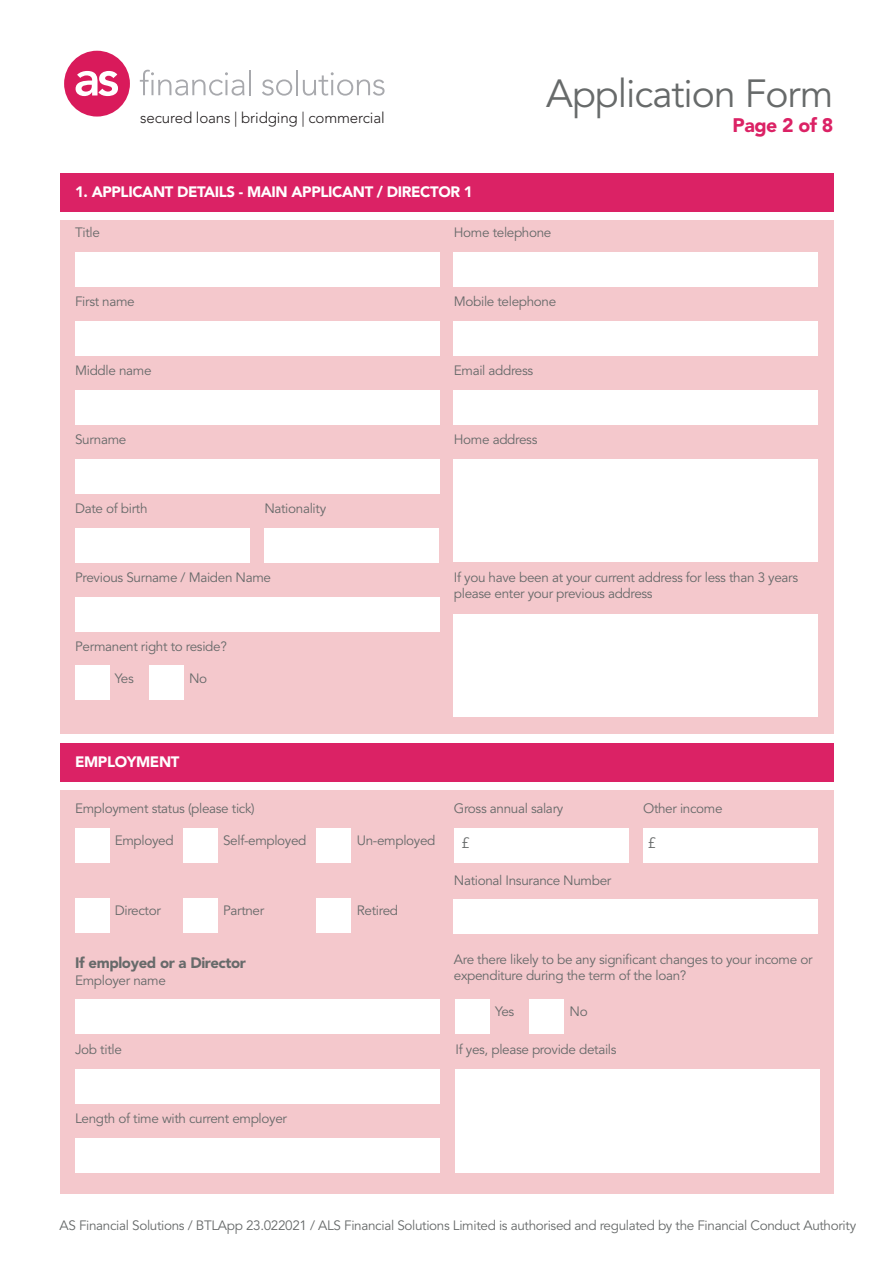
<style>
.page{position:relative;width:893px;height:1263px;background:#fff}
.page>*{position:absolute;margin:0;border:0;box-sizing:border-box;transform-origin:0 0}
.t1{font:39px "Avenir LT Std";letter-spacing:-.025em;color:#676a6a}
.t2{font:900 19.5px "Avenir LT Std";letter-spacing:-.025em;color:#db2265}
.t3{font:300 15.15px "Avenir LT Std";letter-spacing:-.01em;color:#231f20}
.t4{font:900 15px "Avenir LT Std";letter-spacing:-.025em;color:#fff}
.t5{font:900 15px "Avenir LT Std";letter-spacing:-.025em;color:#676a6a}
.t6{font:15px "Avenir LT Std";color:#676a6a}
.t7{font:13.5px/16.2px "Avenir LT Std";letter-spacing:-.025em;color:#676a6a}
</style>
<div class="page">
<div style="left:60px;top:791px;width:773px;height:403px;background:#f4c8cc"></div>
<div style="left:454px;top:828px;width:175px;height:34px;background:#fff"></div>
<div style="left:454px;top:900px;width:364px;height:34px;background:#fff"></div>
<div style="left:60px;top:173px;width:773px;height:38px;background:#db2265"></div>
<div style="left:60px;top:220px;width:773px;height:514px;background:#f4c8cc"></div>
<div style="left:75px;top:253px;width:364px;height:34px;background:#fff"></div>
<div style="left:454px;top:253px;width:364px;height:34px;background:#fff"></div>
<div style="left:75px;top:321px;width:364px;height:34px;background:#fff"></div>
<div style="left:454px;top:321px;width:364px;height:34px;background:#fff"></div>
<div style="left:75px;top:390px;width:364px;height:34px;background:#fff"></div>
<div style="left:454px;top:390px;width:364px;height:34px;background:#fff"></div>
<div style="left:75px;top:459px;width:364px;height:34px;background:#fff"></div>
<div style="left:454px;top:459px;width:364px;height:103px;background:#fff"></div>
<div style="left:75px;top:528px;width:175px;height:34px;background:#fff"></div>
<div style="left:264px;top:528px;width:175px;height:34px;background:#fff"></div>
<div style="left:75px;top:666px;width:34px;height:34px;background:#fff"></div>
<div style="left:149px;top:666px;width:34px;height:34px;background:#fff"></div>
<div style="left:454px;top:614px;width:364px;height:103px;background:#fff"></div>
<div style="left:60px;top:743px;width:773px;height:38px;background:#db2265"></div>
<div style="left:75px;top:828px;width:34px;height:34px;background:#fff"></div>
<div style="left:183px;top:828px;width:34px;height:34px;background:#fff"></div>
<div style="left:317px;top:828px;width:34px;height:34px;background:#fff"></div>
<div style="left:75px;top:898px;width:34px;height:34px;background:#fff"></div>
<div style="left:183px;top:898px;width:34px;height:34px;background:#fff"></div>
<div style="left:317px;top:898px;width:34px;height:34px;background:#fff"></div>
<div style="left:75px;top:1000px;width:364px;height:34px;background:#fff"></div>
<div style="left:75px;top:1069px;width:364px;height:34px;background:#fff"></div>
<div style="left:75px;top:1138px;width:364px;height:34px;background:#fff"></div>
<div style="left:455px;top:999px;width:35px;height:34px;background:#fff"></div>
<div style="left:530px;top:999px;width:34px;height:34px;background:#fff"></div>
<div style="left:455px;top:1069px;width:364px;height:103px;background:#fff"></div>
<div style="left:75px;top:597px;width:364px;height:34px;background:#fff"></div>
<div style="left:643px;top:828px;width:175px;height:34px;background:#fff"></div>
<div style="left:64px;top:51px;width:66px;height:66px;background:#d91a5b;border-radius:50%"></div>
<svg style="left:140px;top:70px;width:104px;height:26px"></svg>
<hr style="left:249px;top:70px;width:2px;height:25px;background:#a8a9ad">
<svg style="left:262px;top:79px;width:30px;height:17px"></svg>
<hr style="left:296px;top:70px;width:2px;height:25px;background:#a8a9ad">
<svg style="left:303px;top:72px;width:82px;height:24px"></svg>
<svg style="left:76px;top:71px;width:42px;height:25px"></svg>
<p class="t3" style="left:140px;top:109px;width:246px">secured loans | bridging | commercial</p>
<p class="t1" style="left:546px;top:71px;width:289px">Application Form</p>
<p class="t2" style="left:733px;top:114px;width:102px">Page 2 of 8</p>
<p class="t4" style="left:75px;top:183px;width:399px">1. APPLICANT DETAILS - MAIN APPLICANT / DIRECTOR 1</p>
<p class="t7" style="left:75px;top:225px;width:26px">Title</p>
<p class="t7" style="left:454px;top:225px;width:99px">Home telephone</p>
<p class="t7" style="left:75px;top:294px;width:61px">First name</p>
<p class="t7" style="left:454px;top:294px;width:104px">Mobile telephone</p>
<p class="t7" style="left:75px;top:363px;width:78px">Middle name</p>
<p class="t7" style="left:454px;top:363px;width:81px">Email address</p>
<p class="t7" style="left:75px;top:432px;width:53px">Surname</p>
<p class="t7" style="left:454px;top:432px;width:85px">Home address</p>
<p class="t7" style="left:75px;top:500px;width:74px">Date of birth</p>
<p class="t7" style="left:264px;top:500px;width:63px">Nationality</p>
<p class="t7" style="left:75px;top:569px;width:198px">Previous Surname / Maiden Name</p>
<p class="t7" style="left:75px;top:638px;width:153px">Permanent right to reside?</p>
<p class="t7" style="left:115px;top:670px;width:21px">Yes</p>
<p class="t7" style="left:189px;top:670px;width:20px">No</p>
<p class="t7" style="left:454px;top:569px;width:346px">If you have been at your current address for less than 3 years please enter your previous address</p>
<p class="t4" style="left:75px;top:753px;width:106px">EMPLOYMENT</p>
<p class="t7" style="left:75px;top:801px;width:181px">Employment status (please tick)</p>
<p class="t7" style="left:115px;top:833px;width:60px">Employed</p>
<p class="t7" style="left:223px;top:833px;width:85px">Self-employed</p>
<p class="t7" style="left:357px;top:833px;width:80px">Un-employed</p>
<p class="t7" style="left:115px;top:903px;width:48px">Director</p>
<p class="t7" style="left:223px;top:903px;width:43px">Partner</p>
<p class="t7" style="left:357px;top:903px;width:43px">Retired</p>
<p class="t5" style="left:75px;top:954px;width:172px">If employed or a Director</p>
<p class="t7" style="left:75px;top:972px;width:92px">Employer name</p>
<p class="t7" style="left:75px;top:1041px;width:48px">Job title</p>
<p class="t7" style="left:454px;top:801px;width:111px">Gross annual salary</p>
<p class="t6" style="left:461px;top:835px;width:10px">£</p>
<p class="t7" style="left:454px;top:872px;width:159px">National Insurance Number</p>
<p class="t7" style="left:643px;top:801px;width:81px">Other income</p>
<p class="t6" style="left:647px;top:835px;width:10px">£</p>
<p class="t7" style="left:454px;top:952px;width:360px">Are there likely to be any significant changes to your income or expenditure during the term of the loan?</p>
<p class="t7" style="left:495px;top:1004px;width:21px">Yes</p>
<p class="t7" style="left:569px;top:1004px;width:20px">No</p>
<p class="t7" style="left:455px;top:1041px;width:163px">If yes, please provide details</p>
<p class="t7" style="left:75px;top:1111px;width:213px">Length of time with current employer</p>
<p class="t7" style="left:60px;top:1217px;width:798px">AS Financial Solutions / BTLApp 23.022021 / ALS Financial Solutions Limited is authorised and regulated by the Financial Conduct Authority</p>
</div>
